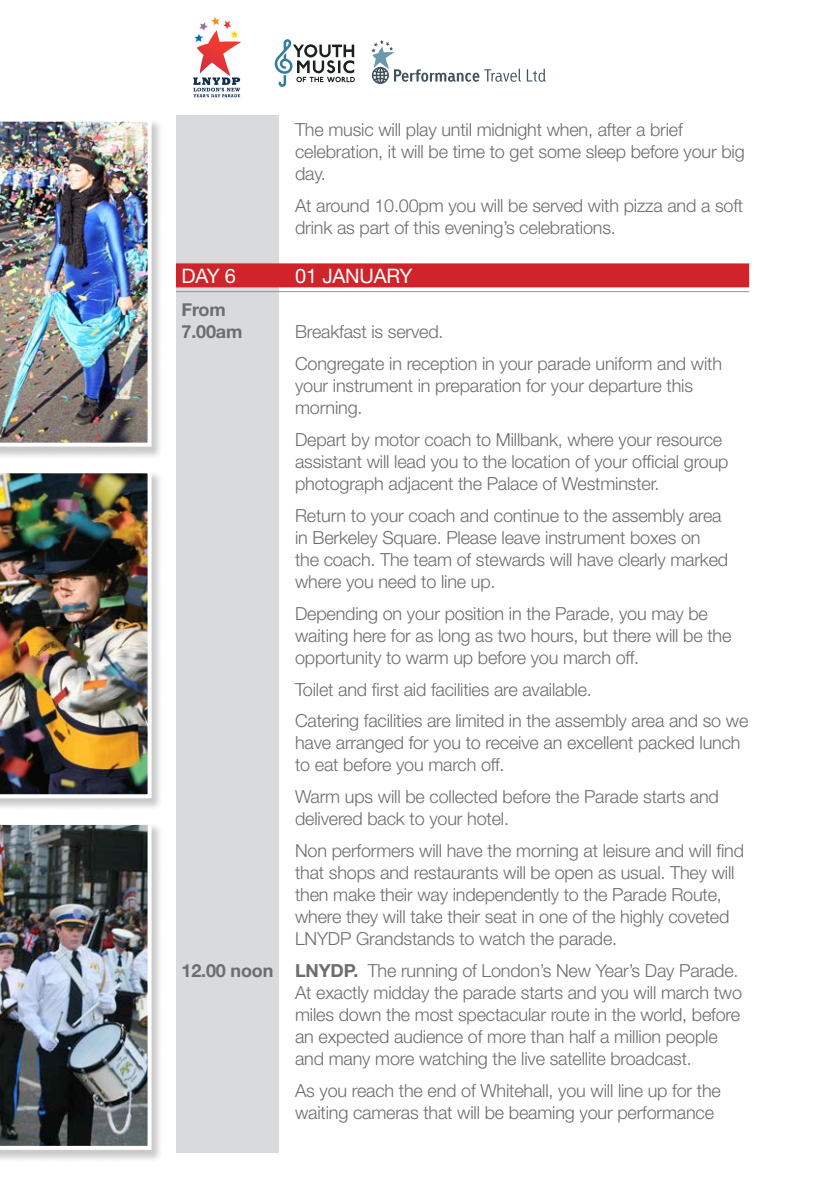
<style>
.page{position:relative;width:840px;height:1191px;background:#fff}
.page>*{position:absolute;margin:0;border:0;box-sizing:border-box;transform-origin:0 0}
.t1{font:20px "Helvetica Neue LT";letter-spacing:-.01em;color:#fff}
.t2{font:300 18px/22px "Helvetica Neue LT";letter-spacing:-.01em;color:#6c6d70}
.t3{font:700 18px/22px "Helvetica Neue";letter-spacing:-.01em;color:#6c6d70}
.s1{font-family:"Helvetica Neue";font-weight:700}
.s2{font-weight:700}
</style>
<div class="page">
<svg style="left:193px;top:17px;width:48px;height:80px"></svg>
<div style="left:176px;top:115px;width:102px;height:1037px;background:#d9dadc"></div>
<svg style="left:274px;top:39px;width:81px;height:48px"></svg>
<svg style="left:371px;top:40px;width:174px;height:44px"></svg>
<div style="left:0;top:118px;width:163px;height:342px;background:#231f20;opacity:.24"></div>
<img style="left:0;top:118px;width:151px;height:328px">
<div style="left:0;top:470px;width:163px;height:341px;background:#231f20;opacity:.24"></div>
<img style="left:0;top:470px;width:151px;height:328px">
<div style="left:0;top:821px;width:163px;height:342px;background:#231f20;opacity:.24"></div>
<img style="left:0;top:821px;width:151px;height:328px">
<div style="left:176px;top:263px;width:572px;height:24px;background:#d1232a"></div>
<hr style="left:176px;top:291px;width:572px;height:1px;background:#939598">
<p class="t2" style="left:295px;top:118px;width:451px">The music will play until midnight when, after a brief celebration, it will be time to get some sleep before your big day.</p>
<p class="t2" style="left:295px;top:194px;width:449px">At around 10.00pm you will be served with pizza and a soft drink as part of this evening’s celebrations.</p>
<p class="t1" style="left:181px;top:264px;width:56px">DAY 6</p>
<p class="t1" style="left:295px;top:264px;width:119px">01 JANUARY</p>
<p class="t3" style="left:181px;top:299px;width:62px">From<br>7.00am</p>
<p class="t2" style="left:295px;top:315px;width:428px;line-height:31.8px">Breakfast is served.<br>Congregate in reception in your parade uniform and with</p>
<p class="t2" style="left:295px;top:374px;width:399px">your instrument in preparation for your departure this morning.</p>
<p class="t2" style="left:295px;top:428px;width:434px">Depart by motor coach to Millbank, where your resource assistant will lead you to the location of your official group photograph adjacent the Palace of Westminster.</p>
<p class="t2" style="left:295px;top:504px;width:434px">Return to your coach and continue to the assembly area in Berkeley Square. Please leave instrument boxes on the coach. The team of stewards will have clearly marked where you need to line up.</p>
<p class="t2" style="left:295px;top:602px;width:437px">Depending on your position in the Parade, you may be waiting here for as long as two hours, but there will be the opportunity to warm up before you march off.</p>
<p class="t2" style="left:295px;top:673px;width:454px;line-height:31.8px">Toilet and first aid facilities are available.<br>Catering facilities are limited in the assembly area and so we</p>
<p class="t2" style="left:295px;top:731px;width:446px">have arranged for you to receive an excellent packed lunch to eat before you march off.</p>
<p class="t2" style="left:295px;top:785px;width:425px">Warm ups will be collected before the Parade starts and delivered back to your hotel.</p>
<p class="t2" style="left:295px;top:839px;width:450px">Non performers will have the morning at leisure and will find that shops and restaurants will be open as usual. They will then make their way independently to the Parade Route, where they will take their seat in one of the highly coveted LNYDP Grandstands to watch the parade.</p>
<p class="t2" style="left:295px;top:959px;width:448px;text-indent:-113px"><span class="s1">12.00 noon</span> <span class="s2">LNYDP.</span> The running of London’s New Year’s Day Parade.<br>At exactly midday the parade starts and you will march two miles down the most spectacular route in the world, before an expected audience of more than half a million people and many more watching the live satellite broadcast.</p>
<p class="t2" style="left:295px;top:1079px;width:427px">As you reach the end of Whitehall, you will line up for the waiting cameras that will be beaming your performance</p>
</div>
